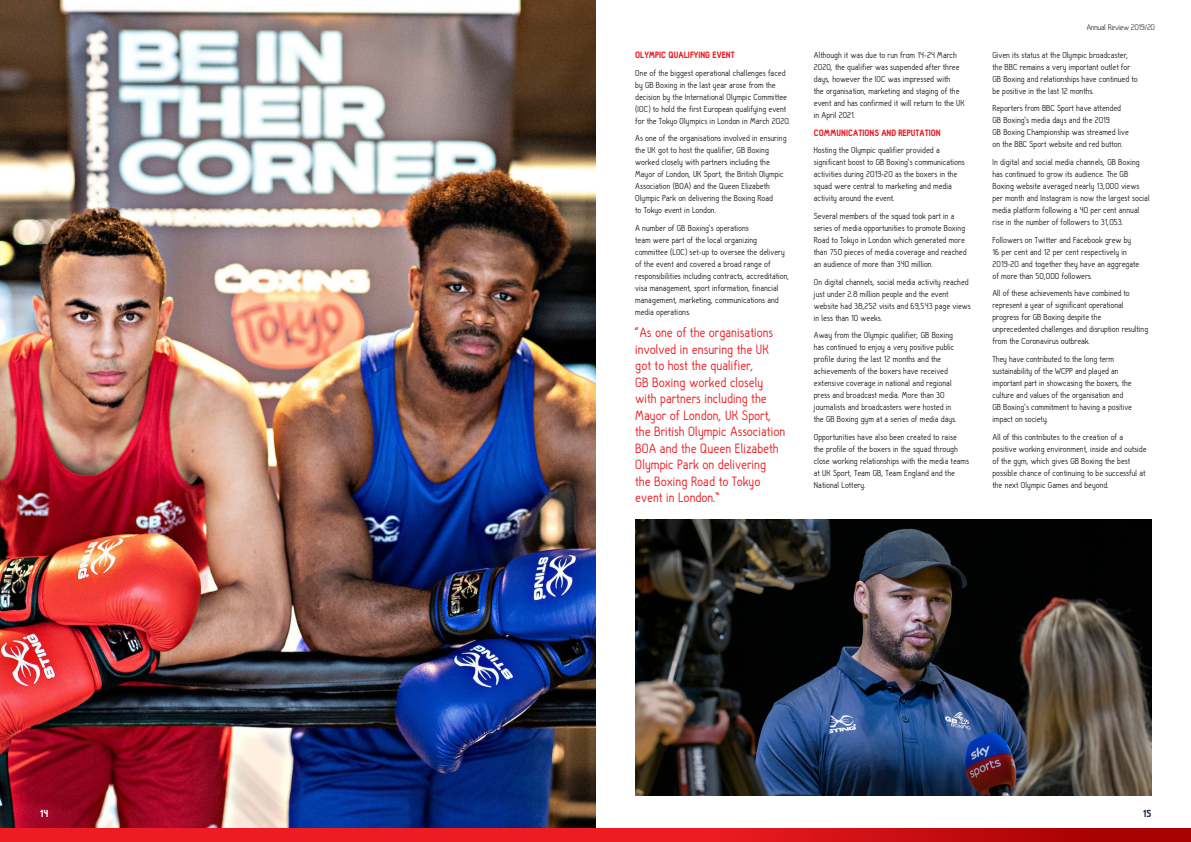
<style>
.page{position:relative;width:1191px;height:842px;background:#fff}
.page>*{position:absolute;margin:0;border:0;box-sizing:border-box;transform-origin:0 0}
.t1{font:14px/16.5px "Hallo Sans";color:#ee1d23}
.t2{font:900 10px "Hallosans";color:#fff}
.t3{font:900 10px "Hallosans";color:#1e285b}
.t4{font:9px/12px "Hallo Sans";color:#231f20}
.t5{font:900 9px "Hallosans";color:#ee1d23}
.t6{font:300 9px "Hallosans";color:#000001}
</style>
<div class="page">
<img style="left:0;top:0;width:595px;height:828px">
<img style="left:635px;top:520px;width:516px;height:276px">
<svg style="left:0;top:828px;width:1191px;height:14px;background:#dc151a"></svg>
<p class="t5" style="left:635px;top:50px;width:101px">OLYMPIC QUALIFYING EVENT</p>
<p class="t4" style="left:635px;top:67px;width:157px">One of the biggest operational challenges faced by GB Boxing in the last year arose from the decision by the International Olympic Committee (IOC) to hold the first European qualifying event for the Tokyo Olympics in London in March 2020.</p>
<p class="t4" style="left:635px;top:133px;width:153px">As one of the organisations involved in ensuring the UK got to host the qualifier, GB Boxing worked closely with partners including the Mayor of London, UK Sport, the British Olympic Association (BOA) and the Queen Elizabeth Olympic Park on delivering the Boxing Road<br>to Tokyo event in London.</p>
<p class="t4" style="left:635px;top:222px;width:156px">A number of GB Boxing’s operations<br>team were part of the local organizing committee (LOC) set-up to oversee the delivery of the event and covered a broad range of responsibilities including contracts, accreditation, visa management, sport information, financial management, marketing, communications and media operations.</p>
<p class="t1" style="left:635px;top:325px;width:152px">“As one of the organisations involved in ensuring the UK got to host the qualifier,<br>GB Boxing worked closely with partners including the<br>Mayor of London, UK Sport, the British Olympic Association<br>BOA and the Queen Elizabeth<br>Olympic Park on delivering<br>the Boxing Road to Tokyo event in London.”</p>
<p class="t4" style="left:814px;top:49px;width:152px">Although it was due to run from 14-24 March 2020, the qualifier was suspended after three days, however the IOC was impressed with<br>the organisation, marketing and staging of the event and has confirmed it will return to the UK in April 2021.</p>
<p class="t5" style="left:814px;top:127px;width:128px">COMMUNICATIONS AND REPUTATION</p>
<p class="t4" style="left:814px;top:145px;width:152px">Hosting the Olympic qualifier provided a significant boost to GB Boxing’s communications activities during 2019-20 as the boxers in the squad were central to marketing and media activity around the event.</p>
<p class="t4" style="left:814px;top:210px;width:154px">Several members of the squad took part in a series of media opportunities to promote Boxing Road to Tokyo in London which generated more than 750 pieces of media coverage and reached an audience of more than 340 million.</p>
<p class="t4" style="left:814px;top:276px;width:158px">On digital channels, social media activity reached just under 2.8 million people and the event website had 38,252 visits and 69,543 page views in less than 10 weeks.</p>
<p class="t4" style="left:814px;top:330px;width:144px">Away from the Olympic qualifier, GB Boxing has continued to enjoy a very positive public profile during the last 12 months and the achievements of the boxers have received extensive coverage in national and regional press and broadcast media. More than 30 journalists and broadcasters were hosted in the GB Boxing gym at a series of media days.</p>
<p class="t4" style="left:814px;top:431px;width:157px">Opportunities have also been created to raise<br>the profile of the boxers in the squad through close working relationships with the media teams at UK Sport, Team GB, Team England and the National Lottery.</p>
<p class="t6" style="left:1086px;top:23px;width:70px">Annual Review 2019/20</p>
<p class="t4" style="left:992px;top:49px;width:147px">Given its status at the Olympic broadcaster, the BBC remains a very important outlet for GB Boxing and relationships have continued to be positive in the last 12 months.</p>
<p class="t4" style="left:992px;top:103px;width:138px">Reporters from BBC Sport have attended GB Boxing’s media days and the 2019<br>GB Boxing Championship was streamed live on the BBC Sport website and red button.</p>
<p class="t4" style="left:992px;top:156px;width:159px">In digital and social media channels, GB Boxing has continued to grow its audience. The GB Boxing website averaged nearly 13,000 views per month and Instagram is now the largest social media platform following a 40 per cent annual rise in the number of followers to 31,053.</p>
<p class="t4" style="left:992px;top:234px;width:148px">Followers on Twitter and Facebook grew by 16 per cent and 12 per cent respectively in 2019-20 and together they have an aggregate of more than 50,000 followers.</p>
<p class="t4" style="left:992px;top:288px;width:157px">All of these achievements have combined to represent a year of significant operational progress for GB Boxing despite the unprecedented challenges and disruption resulting from the Coronavirus outbreak.</p>
<p class="t4" style="left:992px;top:353px;width:141px">They have contributed to the long term sustainability of the WCPP and played an important part in showcasing the boxers, the culture and values of the organisation and GB Boxing’s commitment to having a positive impact on society.</p>
<p class="t4" style="left:992px;top:431px;width:156px">All of this contributes to the creation of a positive working environment, inside and outside of the gym, which gives GB Boxing the best possible chance of continuing to be successful at the next Olympic Games and beyond.</p>
<p class="t2" style="left:40px;top:808px;width:10px">14</p>
<p class="t3" style="left:1142px;top:808px;width:10px">15</p>
</div>
